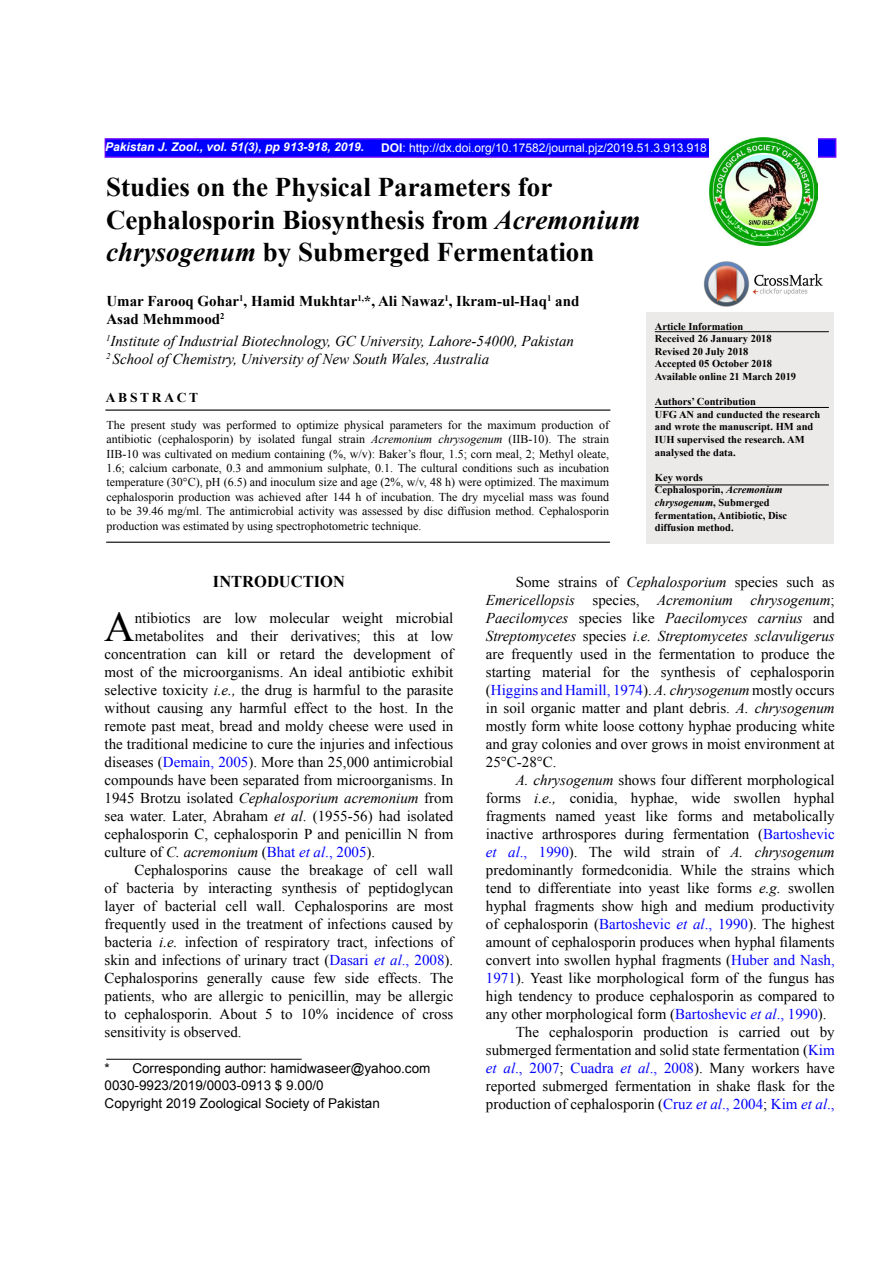
<style>
.page{position:relative;width:893px;height:1263px;background:#fff}
.page>*{position:absolute;margin:0;border:0;box-sizing:border-box;transform-origin:0 0}
.t1{font:42.15px "Times New Roman";color:#000}
.t2{font:700 27px/32.4px "Times New Roman";color:#000}
.t3{font:700 16.5px "Times New Roman";color:#000}
.t4{font:15px/18px "Times New Roman";color:#000;text-align:justify}
.t5{font:italic 15px/18px "Times New Roman";color:#000}
.t6{font:700 15px/18px "Times New Roman";color:#000}
.t7{font:15px "Times New Roman";color:#00f}
.t8{font:13.5px/16.2px "Arial";color:#000}
.t9{font:700 13.5px "Times New Roman";letter-spacing:.2em;color:#000}
.t10{font:12px/14.4px "Times New Roman";color:#000;text-align:justify}
.t11{font:12px "Arial";color:#fff}
.t12{font:italic 700 12px "Arial";color:#fff}
.t13{font:700 10.5px/12.6px "Times New Roman";color:#000}
.s1{font-weight:700}
.s2{font-style:italic}
.s3{color:#00f}
.s4{font-style:normal}
.s5{font-style:italic;color:#00f}
.s6{color:#000}
</style>
<div class="page">
<img style="left:703px;top:261px;width:120px;height:45px">
<div style="left:105px;top:138px;width:731px;height:20px;background:#00f;border:2px solid #60f"></div>
<img style="left:709px;top:138px;width:108px;height:108px">
<div style="left:646px;top:313px;width:187px;height:231px;background:#ece9e9"></div>
<hr style="left:655px;top:407px;width:174px;height:1px;background:#000">
<hr style="left:105px;top:409px;width:505px;height:2px;background:#000">
<hr style="left:106px;top:542px;width:504px;height:1px;background:#000">
<hr style="left:655px;top:331px;width:174px;height:1px;background:#000">
<hr style="left:106px;top:1059px;width:196px;height:1px;background:#000">
<hr style="left:655px;top:485px;width:174px;height:1px;background:#000">
<p class="t12" style="left:105px;top:139px;width:260px">Pakistan J. Zool., vol. 51(3), pp 913-918, 2019.</p>
<p class="t11" style="left:381px;top:140px;width:327px"><span class="s1">DOI</span>: http://dx.doi.org/10.17582/journal.pjz/2019.51.3.913.918</p>
<h2 class="t2" style="left:106px;top:171px;width:536px">Studies on the Physical Parameters for<br>Cephalosporin Biosynthesis from <span class="s2">Acremonium chrysogenum</span> by Submerged Fermentation</h2>
<p class="t6" style="left:106px;top:291px;width:474px">Umar Farooq Gohar<sup>1</sup>, Hamid Mukhtar<sup>1,</sup>*, Ali Nawaz<sup>1</sup>, Ikram-ul-Haq<sup>1</sup> and<br>Asad Mehmmood<sup>2</sup></p>
<p class="t5" style="left:106px;top:331px;width:469px"><sup>1</sup>Institute of Industrial Biotechnology, GC University, Lahore-54000, Pakistan<br><sup>2</sup> School of Chemistry, University of New South Wales, Australia</p>
<p class="t9" style="left:106px;top:388px;width:94px">ABSTRACT</p>
<p class="t10" style="left:107px;top:417px;width:504px">The present study was performed to optimize physical parameters for the maximum production of antibiotic (cephalosporin) by isolated fungal strain <span class="s2">Acremonium chrysogenum</span> (IIB-10). The strain IIB-10 was cultivated on medium containing (%, w/v): Baker’s flour, 1.5; corn meal, 2; Methyl oleate, 1.6; calcium carbonate, 0.3 and ammonium sulphate, 0.1. The cultural conditions such as incubation temperature (30°C), pH (6.5) and inoculum size and age (2%, w/v, 48 h) were optimized. The maximum cephalosporin production was achieved after 144 h of incubation. The dry mycelial mass was found to be 39.46 mg/ml. The antimicrobial activity was assessed by disc diffusion method. Cephalosporin production was estimated by using spectrophotometric technique.</p>
<p class="t13" style="left:655px;top:319px;width:143px">Article Information<br>Received 26 January 2018<br>Revised 20 July 2018<br>Accepted 05 October 2018<br>Available online 21 March 2019</p>
<p class="t13" style="left:655px;top:395px;width:167px">Authors’ Contribution<br>UFG AN and cunducted the research and wrote the manuscript. HM and<br>IUH supervised the research. AM analysed the data.</p>
<p class="t13" style="left:655px;top:471px;width:134px">Key words<br>Cephalosporin, <span class="s2">Acremonium chrysogenum</span>, Submerged fermentation, Antibiotic, Disc diffusion method.</p>
<p class="t3" style="left:213px;top:570px;width:133px">INTRODUCTION</p>
<h1 class="t1" style="left:104px;top:599px;width:32px">A</h1>
<p class="t4" style="left:135px;top:609px;width:320px">ntibiotics are low molecular weight microbial</p>
<p class="t4" style="left:135px;top:627px;width:320px">metabolites and their derivatives; this at low</p>
<p class="t4" style="left:105px;top:645px;width:350px">concentration can kill or retard the development of</p>
<p class="t4" style="left:105px;top:663px;width:350px">most of the microorganisms. An ideal antibiotic exhibit</p>
<p class="t4" style="left:105px;top:681px;width:350px">selective toxicity <span class="s2">i.e.,</span> the drug is harmful to the parasite</p>
<p class="t4" style="left:105px;top:699px;width:350px">without causing any harmful effect to the host. In the</p>
<p class="t4" style="left:105px;top:717px;width:350px">remote past meat, bread and moldy cheese were used in</p>
<p class="t4" style="left:105px;top:735px;width:350px">the traditional medicine to cure the injuries and infectious</p>
<p class="t4" style="left:105px;top:753px;width:350px">diseases (<span class="s3">Demain, 2005</span>). More than 25,000 antimicrobial</p>
<p class="t4" style="left:105px;top:771px;width:350px">compounds have been separated from microorganisms. In</p>
<p class="t5" style="left:105px;top:789px;width:350px"><span class="s4">1945 Brotzu isolated</span> Cephalosporium acremonium <span class="s4">from</span></p>
<p class="t4" style="left:105px;top:807px;width:350px">sea water. Later, Abraham <span class="s2">et al</span>. (1955-56) had isolated</p>
<p class="t4" style="left:105px;top:825px;width:350px">cephalosporin C, cephalosporin P and penicillin N from</p>
<p class="t4" style="left:105px;top:843px;width:272px">culture of <span class="s2">C. acremonium</span> (<span class="s3">Bhat</span> <span class="s5">et al</span><span class="s3">., 2005</span>).</p>
<p class="t4" style="left:134px;top:861px;width:320px">Cephalosporins cause the breakage of cell wall</p>
<p class="t4" style="left:105px;top:879px;width:350px">of bacteria by interacting synthesis of peptidoglycan</p>
<p class="t4" style="left:105px;top:897px;width:350px">layer of bacterial cell wall. Cephalosporins are most</p>
<p class="t4" style="left:105px;top:915px;width:350px">frequently used in the treatment of infections caused by</p>
<p class="t4" style="left:105px;top:933px;width:350px">bacteria <span class="s2">i.e.</span> infection of respiratory tract, infections of</p>
<p class="t4" style="left:105px;top:951px;width:350px">skin and infections of urinary tract (<span class="s3">Dasari</span> <span class="s5">et al</span><span class="s3">., 2008</span>).</p>
<p class="t4" style="left:105px;top:969px;width:350px">Cephalosporins generally cause few side effects. The</p>
<p class="t4" style="left:105px;top:987px;width:350px">patients, who are allergic to penicillin, may be allergic</p>
<p class="t4" style="left:105px;top:1005px;width:350px">to cephalosporin. About 5 to 10% incidence of cross</p>
<p class="t4" style="left:105px;top:1023px;width:139px">sensitivity is observed.</p>
<p class="t8" style="left:105px;top:1061px;width:327px">* Corresponding author: hamidwaseer@yahoo.com<br>0030-9923/2019/0003-0913 $ 9.00/0</p>
<p class="t8" style="left:105px;top:1095px;width:277px">Copyright 2019 Zoological Society of Pakistan</p>
<p class="t4" style="left:486px;top:572px;width:350px;text-indent:30px">Some strains of <span class="s2">Cephalosporium</span> species such as <span class="s2">Emericellopsis</span> species, <span class="s2">Acremonium chrysogenum</span>; <span class="s2">Paecilomyces</span> species like <span class="s2">Paecilomyces carnius</span> and <span class="s2">Streptomycetes</span> species <span class="s2">i.e. Streptomycetes sclavuligerus </span>are frequently used in the fermentation to produce the starting material for the synthesis of cephalosporin (<span class="s3">Higgins and Hamill, 1974</span>). <span class="s2">A. chrysogenum</span> mostly occurs in soil organic matter and plant debris. <span class="s2">A. chrysogenum </span>mostly form white loose cottony hyphae producing white and gray colonies and over grows in moist environment at 25°C-28°C.</p>
<p class="t4" style="left:516px;top:770px;width:320px"><span class="s2">A. chrysogenum</span> shows four different morphological</p>
<p class="t4" style="left:486px;top:788px;width:350px">forms <span class="s2">i.e.,</span> conidia, hyphae, wide swollen hyphal</p>
<p class="t4" style="left:486px;top:806px;width:350px">fragments named yeast like forms and metabolically</p>
<p class="t4" style="left:486px;top:824px;width:350px">inactive arthrospores during fermentation (<span class="s3">Bartoshevic</span></p>
<p class="t4" style="left:486px;top:842px;width:350px"><span class="s5">et al</span><span class="s3">., 1990</span>). The wild strain of <span class="s2">A. chrysogenum</span></p>
<p class="t4" style="left:486px;top:860px;width:350px">predominantly formedconidia. While the strains which</p>
<p class="t4" style="left:486px;top:878px;width:350px">tend to differentiate into yeast like forms <span class="s2">e.g.</span> swollen</p>
<p class="t4" style="left:486px;top:896px;width:350px">hyphal fragments show high and medium productivity</p>
<p class="t4" style="left:486px;top:914px;width:350px">of cephalosporin (<span class="s3">Bartoshevic</span> <span class="s5">et al</span><span class="s3">., 1990</span>). The highest</p>
<p class="t4" style="left:486px;top:932px;width:350px">amount of cephalosporin produces when hyphal filaments</p>
<p class="t4" style="left:486px;top:950px;width:350px">convert into swollen hyphal fragments (<span class="s3">Huber and Nash,</span></p>
<p class="t4" style="left:486px;top:968px;width:350px"><span class="s3">1971</span>). Yeast like morphological form of the fungus has</p>
<p class="t4" style="left:486px;top:986px;width:350px">high tendency to produce cephalosporin as compared to</p>
<p class="t4" style="left:486px;top:1004px;width:342px">any other morphological form (<span class="s3">Bartoshevic</span> <span class="s5">et al</span><span class="s3">., 1990</span>).</p>
<p class="t4" style="left:516px;top:1022px;width:321px">The cephalosporin production is carried out by</p>
<p class="t4" style="left:486px;top:1040px;width:350px">submerged fermentation and solid state fermentation (<span class="s3">Kim</span></p>
<p class="t7" style="left:486px;top:1057px;width:350px"><span class="s2">et al</span>., 2007<span class="s6">;</span> Cuadra <span class="s2">et al</span>., 2008<span class="s6">). Many workers have</span></p>
<p class="t4" style="left:486px;top:1076px;width:350px">reported submerged fermentation in shake flask for the</p>
<p class="t4" style="left:486px;top:1094px;width:350px">production of cephalosporin (<span class="s3">Cruz</span> <span class="s5">et al</span><span class="s3">., 2004</span>; <span class="s3">Kim</span> <span class="s5">et al</span><span class="s3">.,</span></p>
</div>
